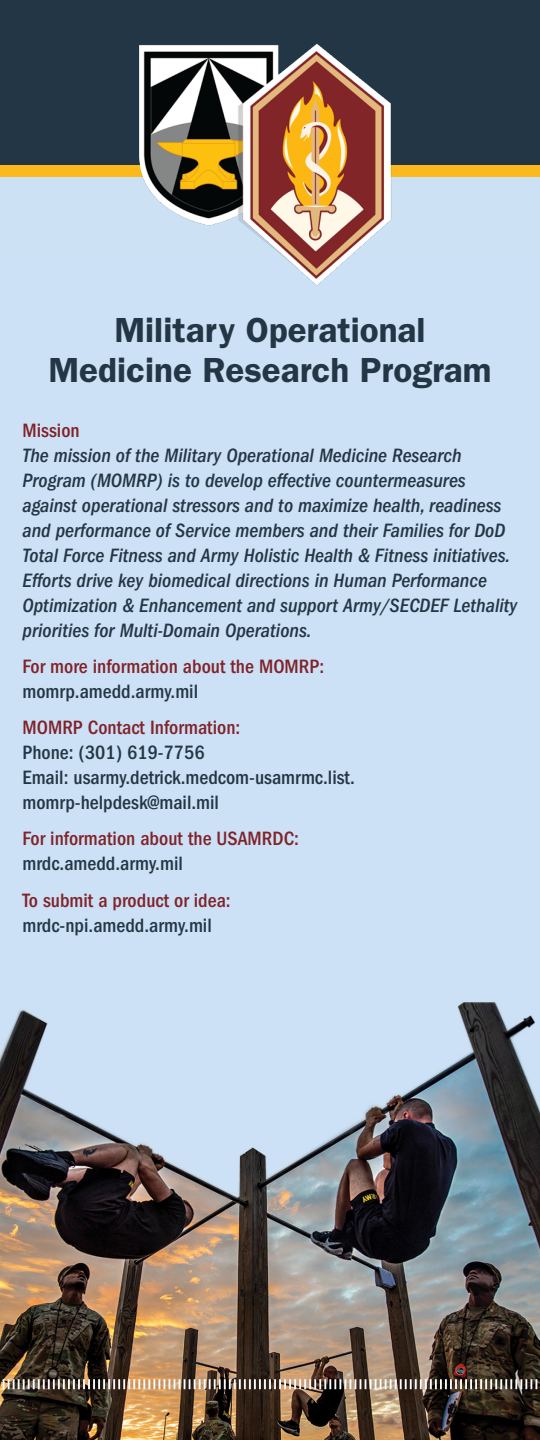
<style>
.page{position:relative;width:540px;height:1440px;background:#fff}
.page>*{position:absolute;margin:0;border:0;box-sizing:border-box;transform-origin:0 0}
.t1{font:600 35px/40px "ITC Franklin Gothic Std";color:#233645;text-align:center}
.Intro_textr{font:italic 500 condensed 20px/25px "ITC Franklin Gothic Std";color:#233645}
.Paragraph_Style_1{font:500 condensed 20px/25px "ITC Franklin Gothic Std";color:#802329}
.Paragraph_Style_1-2{font:500 condensed 20px/25px "ITC Franklin Gothic Std";color:#233645}
.s1{font-style:normal;color:#802329}
.s2{color:#233645}
.s3{color:#802329}
</style>
<div class="page">
<div style="left:0;top:171px;width:540px;height:1269px;background:#cde1f5"></div>
<img style="left:0;top:1002px;width:540px;height:438px">
<div style="left:0;top:0;width:540px;height:165px;background:#233645"></div>
<div style="left:0;top:165px;width:540px;height:11px;background:#fcb91b"></div>
<img style="left:0;top:1379px;width:540px;height:10px">
<img style="left:135px;top:44px;width:260px;height:242px">
<p class="t1" style="left:48px;top:310px;width:445px">Military Operational<br>Medicine Research Program</p>
<p class="Intro_textr" style="left:22px;top:418px;width:496px"><span class="s1">Mission<br></span>The mission of the Military Operational Medicine Research Program (MOMRP) is to develop effective countermeasures against operational stressors and to maximize health, readiness and performance of Service members and their Families for DoD Total Force Fitness and Army Holistic Health &amp; Fitness initiatives.<br>Efforts drive key biomedical directions in Human Performance Optimization &amp; Enhancement and support Army/SECDEF Lethality priorities for Multi-Domain Operations.</p>
<p class="Paragraph_Style_1" style="left:22px;top:654px;width:303px">For more information about the MOMRP: <span class="s2">momrp.amedd.army.mil</span></p>
<p class="Paragraph_Style_1-2" style="left:22px;top:715px;width:334px"><span class="s3">MOMRP Contact Information:<br></span>Phone: (301) 619-7756<br>Email: usarmy.detrick.medcom-usamrmc.list. momrp-helpdesk@mail.mil</p>
<p class="Paragraph_Style_1" style="left:22px;top:826px;width:278px">For information about the USAMRDC: <span class="s2">mrdc.amedd.army.mil</span></p>
<p class="Paragraph_Style_1" style="left:22px;top:888px;width:210px">To submit a product or idea: <span class="s2">mrdc-npi.amedd.army.mil</span></p>
</div>
